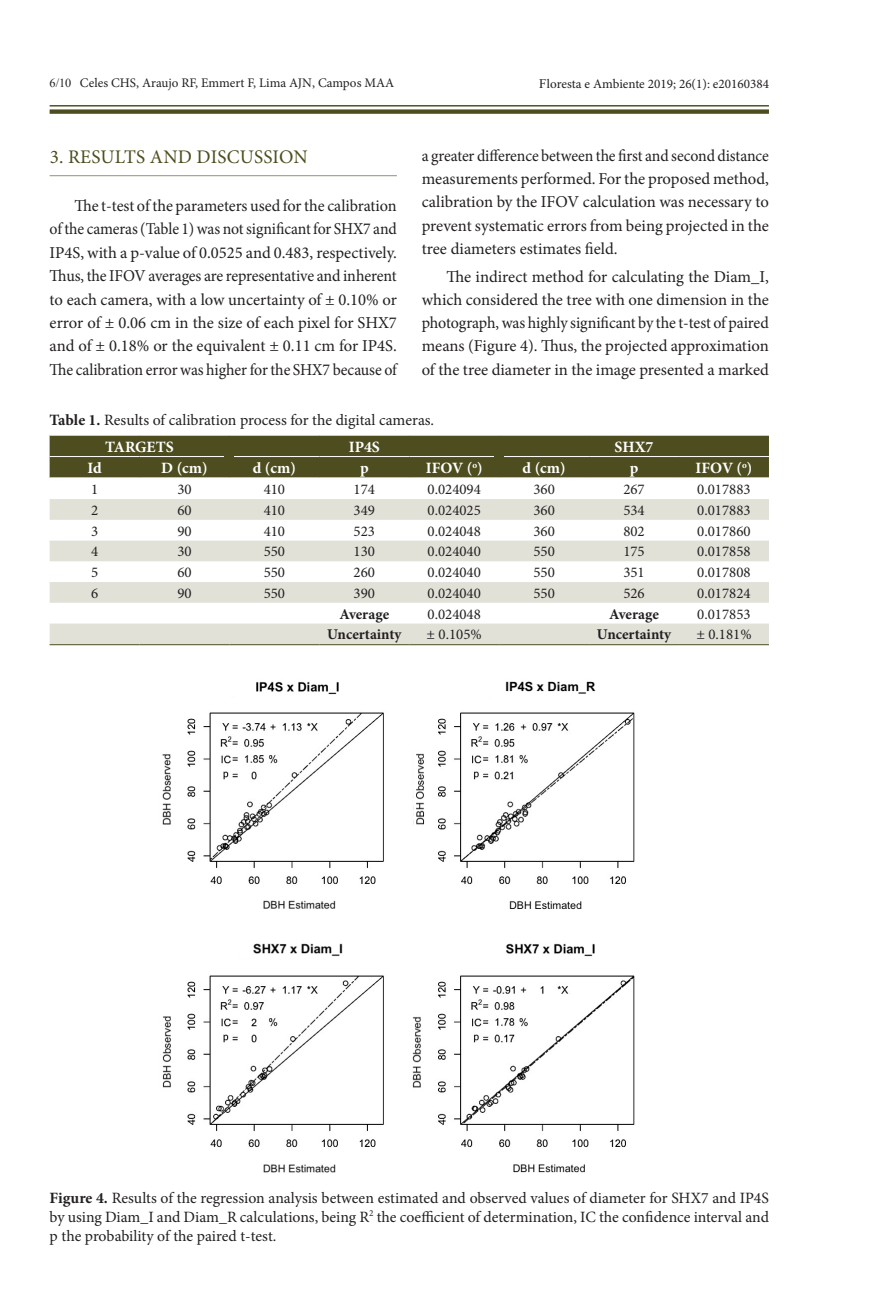
<style>
.page{position:relative;width:893px;height:1315px;background:#fff}
.page>*{position:absolute;margin:0;border:0;box-sizing:border-box;transform-origin:0 0}
.Heading1{font:19.25px "Minion Pro";letter-spacing:.01em;color:#4d4d1f}
.Paragraph{font:16.62px/23.4px "Minion Pro";letter-spacing:-.005em;color:#231f20;text-align:justify}
.Paragraph-2{font:16.62px/23.1px "Minion Pro";letter-spacing:-.005em;color:#231f20;text-align:justify;scale:.95 1}
.FigureCaption{font:15.75px/18.9px "Minion Pro";color:#231f20;text-align:justify}
.TableTitle{font:15.75px "Minion Pro";color:#231f20}
.TableHead{font:700 15.75px "Minion Pro";color:#fff}
.TableBody{font:14.88px "Minion Pro";color:#231f20}
.TableBody-2{font:700 14.88px "Minion Pro";color:#231f20}
.t1{font:13.12px "Minion Pro";color:#231f20}
.s1{font-family:"Times New Roman";font-size:12.25px}
.s2{font-family:"Times New Roman"}
.s3{font-weight:700}
</style>
<div class="page">
<div style="left:50px;top:109px;width:719px;height:5px;background:#4d4d1f"></div>
<hr style="left:50px;top:105px;width:719px;height:1px;background:#4d4d1f">
<hr style="left:50px;top:175px;width:347px;height:1px;background:#959172">
<div style="left:50px;top:436px;width:719px;height:41px;background:#4d4d1f"></div>
<svg style="left:50px;top:499px;width:719px;height:145px;fill:#e2e1d8"></svg>
<hr style="left:50px;top:456px;width:90px;height:1px;background:#fff">
<hr style="left:140px;top:456px;width:89px;height:1px;background:#fff">
<hr style="left:229px;top:456px;width:90px;height:1px;background:#fff">
<hr style="left:319px;top:456px;width:90px;height:1px;background:#fff">
<hr style="left:409px;top:456px;width:90px;height:1px;background:#fff">
<hr style="left:499px;top:456px;width:90px;height:1px;background:#fff">
<hr style="left:589px;top:456px;width:90px;height:1px;background:#fff">
<hr style="left:679px;top:456px;width:90px;height:1px;background:#fff">
<hr style="left:50px;top:644px;width:90px;height:1px;background:#4d4d1f">
<hr style="left:140px;top:644px;width:89px;height:1px;background:#4d4d1f">
<hr style="left:229px;top:644px;width:90px;height:1px;background:#4d4d1f">
<hr style="left:319px;top:644px;width:90px;height:1px;background:#4d4d1f">
<hr style="left:409px;top:644px;width:90px;height:1px;background:#4d4d1f">
<hr style="left:499px;top:644px;width:90px;height:1px;background:#4d4d1f">
<hr style="left:589px;top:644px;width:90px;height:1px;background:#4d4d1f">
<hr style="left:679px;top:644px;width:90px;height:1px;background:#4d4d1f">
<div style="left:494px;top:451px;width:10px;height:9px;background:#4d4d1f"></div>
<div style="left:224px;top:451px;width:10px;height:9px;background:#4d4d1f"></div>
<img style="left:162px;top:681px;width:473px;height:492px">
<p class="t1" style="left:50px;top:74px;width:346px"><span class="s1">6/10</span> Celes CHS, Araujo RF, Emmert F, Lima AJN, Campos MAA</p>
<p class="t1" style="left:539px;top:75px;width:231px"><span class="s2">Fl</span>oresta e Ambiente 2019; 26(1): e20160384</p>
<p class="Paragraph-2" style="left:422px;top:144px;width:367px">a greater difference between the first and second distance measurements performed. For the proposed method, calibration by the IFOV calculation was necessary to prevent systematic errors from being projected in the tree diameters estimates field.</p>
<p class="Paragraph" style="left:422px;top:265px;width:349px;text-indent:25px">The indirect method for calculating the Diam_I, which considered the tree with one dimension in the photograph, was highly significant by the t-test of paired means (Figure 4). Thus, the projected approximation of the tree diameter in the image presented a marked</p>
<p class="TableTitle" style="left:50px;top:409px;width:386px"><span class="s3">Table 1.</span> Results of calibration process for the digital cameras.</p>
<p class="TableHead" style="left:105px;top:435px;width:70px">TARGETS</p>
<p class="TableHead" style="left:349px;top:435px;width:33px">IP4S</p>
<p class="TableHead" style="left:615px;top:435px;width:40px">SHX7</p>
<p class="TableHead" style="left:87px;top:457px;width:16px">Id</p>
<p class="TableHead" style="left:161px;top:457px;width:48px">D (cm)</p>
<p class="TableHead" style="left:253px;top:457px;width:45px">d (cm)</p>
<p class="TableHead" style="left:360px;top:457px;width:10px">p</p>
<p class="TableHead" style="left:426px;top:457px;width:58px">IFOV (<sup>o</sup>)</p>
<p class="TableHead" style="left:523px;top:457px;width:45px">d (cm)</p>
<p class="TableHead" style="left:630px;top:457px;width:10px">p</p>
<p class="TableHead" style="left:695px;top:457px;width:58px">IFOV (<sup>o</sup>)</p>
<p class="TableBody" style="left:91px;top:479px;width:9px">1</p>
<p class="TableBody" style="left:177px;top:479px;width:16px">30</p>
<p class="TableBody" style="left:264px;top:479px;width:23px">410</p>
<p class="TableBody" style="left:354px;top:479px;width:23px">174</p>
<p class="TableBody" style="left:428px;top:479px;width:55px">0.024094</p>
<p class="TableBody" style="left:533px;top:479px;width:23px">360</p>
<p class="TableBody" style="left:623px;top:479px;width:23px">267</p>
<p class="TableBody" style="left:697px;top:479px;width:55px">0.017883</p>
<p class="TableBody" style="left:91px;top:500px;width:9px">2</p>
<p class="TableBody" style="left:177px;top:500px;width:16px">60</p>
<p class="TableBody" style="left:264px;top:500px;width:23px">410</p>
<p class="TableBody" style="left:354px;top:500px;width:23px">349</p>
<p class="TableBody" style="left:428px;top:500px;width:55px">0.024025</p>
<p class="TableBody" style="left:533px;top:500px;width:23px">360</p>
<p class="TableBody" style="left:623px;top:500px;width:23px">534</p>
<p class="TableBody" style="left:697px;top:500px;width:55px">0.017883</p>
<p class="TableBody" style="left:91px;top:521px;width:9px">3</p>
<p class="TableBody" style="left:177px;top:521px;width:16px">90</p>
<p class="TableBody" style="left:264px;top:521px;width:23px">410</p>
<p class="TableBody" style="left:354px;top:521px;width:23px">523</p>
<p class="TableBody" style="left:428px;top:521px;width:55px">0.024048</p>
<p class="TableBody" style="left:533px;top:521px;width:23px">360</p>
<p class="TableBody" style="left:623px;top:521px;width:23px">802</p>
<p class="TableBody" style="left:697px;top:521px;width:55px">0.017860</p>
<p class="TableBody" style="left:91px;top:541px;width:9px">4</p>
<p class="TableBody" style="left:177px;top:541px;width:16px">30</p>
<p class="TableBody" style="left:264px;top:541px;width:23px">550</p>
<p class="TableBody" style="left:354px;top:541px;width:23px">130</p>
<p class="TableBody" style="left:428px;top:541px;width:55px">0.024040</p>
<p class="TableBody" style="left:533px;top:541px;width:23px">550</p>
<p class="TableBody" style="left:623px;top:541px;width:23px">175</p>
<p class="TableBody" style="left:697px;top:541px;width:55px">0.017858</p>
<p class="TableBody" style="left:91px;top:562px;width:9px">5</p>
<p class="TableBody" style="left:177px;top:562px;width:16px">60</p>
<p class="TableBody" style="left:264px;top:562px;width:23px">550</p>
<p class="TableBody" style="left:354px;top:562px;width:23px">260</p>
<p class="TableBody" style="left:428px;top:562px;width:55px">0.024040</p>
<p class="TableBody" style="left:533px;top:562px;width:23px">550</p>
<p class="TableBody" style="left:623px;top:562px;width:23px">351</p>
<p class="TableBody" style="left:697px;top:562px;width:55px">0.017808</p>
<p class="TableBody" style="left:91px;top:583px;width:9px">6</p>
<p class="TableBody" style="left:177px;top:583px;width:16px">90</p>
<p class="TableBody" style="left:264px;top:583px;width:23px">550</p>
<p class="TableBody" style="left:354px;top:583px;width:23px">390</p>
<p class="TableBody" style="left:428px;top:583px;width:55px">0.024040</p>
<p class="TableBody" style="left:533px;top:583px;width:23px">550</p>
<p class="TableBody" style="left:623px;top:583px;width:23px">526</p>
<p class="TableBody" style="left:697px;top:583px;width:55px">0.017824</p>
<p class="TableBody-2" style="left:339px;top:603px;width:51px">Average</p>
<p class="TableBody" style="left:428px;top:604px;width:55px">0.024048</p>
<p class="TableBody-2" style="left:609px;top:603px;width:51px">Average</p>
<p class="TableBody" style="left:697px;top:604px;width:55px">0.017853</p>
<p class="TableBody-2" style="left:327px;top:624px;width:76px">Uncertainty</p>
<p class="TableBody" style="left:427px;top:624px;width:57px">± 0.105%</p>
<p class="TableBody-2" style="left:597px;top:624px;width:76px">Uncertainty</p>
<p class="TableBody" style="left:696px;top:624px;width:57px">± 0.181%</p>
<p class="Heading1" style="left:50px;top:144px;width:260px">3. RESULTS AND DISCUSSION</p>
<p class="Paragraph" style="left:50px;top:194px;width:349px;text-indent:25px">The t-test of the parameters used for the calibration of the cameras (Table 1) was not significant for SHX7 and IP4S, with a p-value of 0.0525 and 0.483, respectively.<br>Thus, the IFOV averages are representative and inherent to each camera, with a low uncertainty of ± 0.10% or error of ± 0.06 cm in the size of each pixel for SHX7 and of ± 0.18% or the equivalent ± 0.11 cm for IP4S.<br>The calibration error was higher for the SHX7 because of</p>
<p class="FigureCaption" style="left:50px;top:1188px;width:721px"><span class="s3">Figure 4.</span> Results of the regression analysis between estimated and observed values of diameter for SHX7 and IP4S by using Diam_I and Diam_R calculations, being R<sup>2</sup> the coefficient of determination, IC the confidence interval and p the probability of the paired t-test.</p>
</div>
